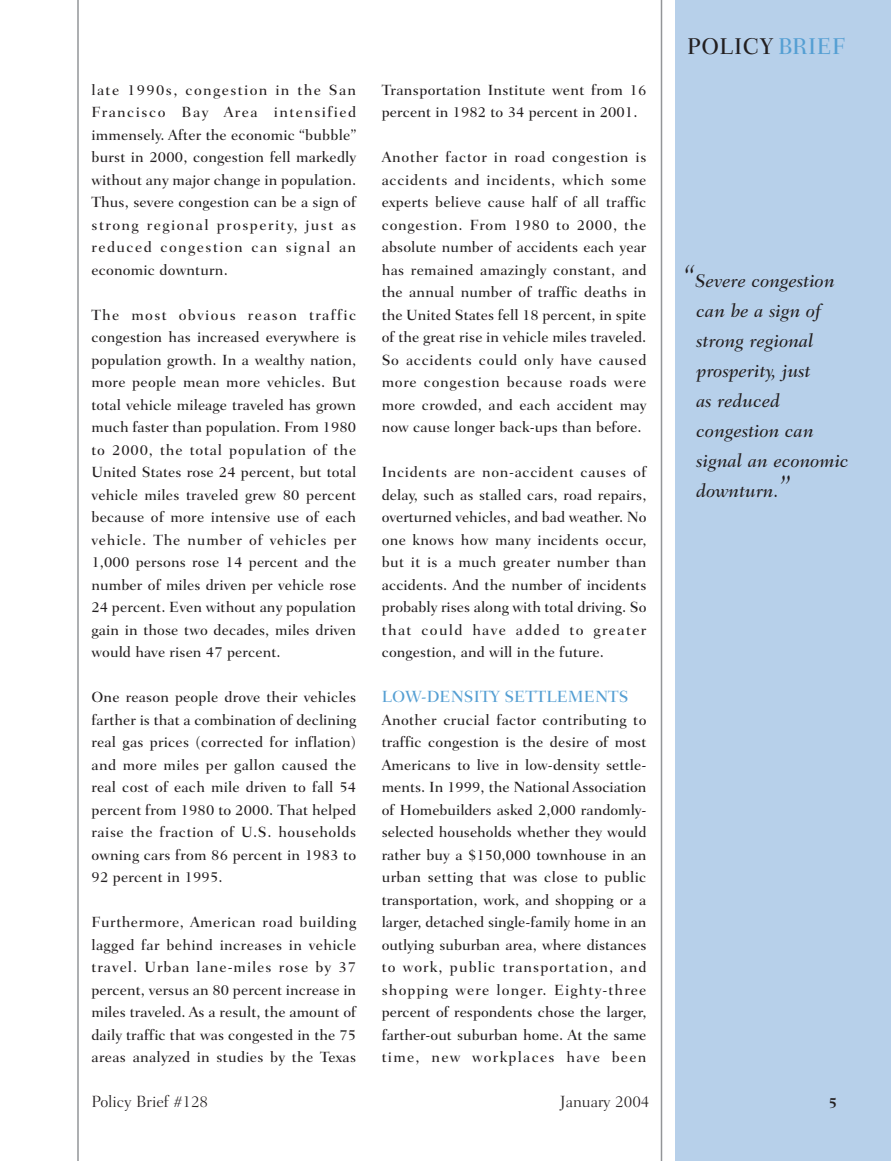
<style>
.page{position:relative;width:891px;height:1161px;background:#fff}
.page>*{position:absolute;margin:0;border:0;box-sizing:border-box;transform-origin:0 0}
.t1{font:500 23.25px "Fairfield LH";letter-spacing:.03em;color:#231f20;scale:.95 1}
.t2{font:italic 500 18.75px/30px "Fairfield LH";color:#231f20}
.t3{font:300 16.5px "Fairfield LH";color:#231f20}
.t4{font:500 16.5px "Fairfield LH";letter-spacing:.005em;color:#559fd3}
.t5{font:500 15px/22.5px "Fairfield LH";letter-spacing:.01em;color:#231f20;text-align:justify}
.t6{font:700 15px "Fairfield LH";color:#231f20}
.s1{color:#559fd3}
.s2{font-size:30px}
</style>
<div class="page">
<div style="left:675px;top:0;width:216px;height:1161px;background:#b7d0ea"></div>
<hr style="left:77px;top:0;width:2px;height:1161px;background:#939598">
<hr style="left:661px;top:0;width:1px;height:1161px;background:#939598">
<p class="t5" style="left:92px;top:80px;width:266px">late 1990s, congestion in the San Francisco Bay Area intensified immensely. After the economic “bubble” burst in 2000, congestion fell markedly without any major change in population.<br>Thus, severe congestion can be a sign of strong regional prosperity, just as reduced congestion can signal an economic downturn.</p>
<p class="t5" style="left:92px;top:305px;width:266px">The most obvious reason traffic congestion has increased everywhere is population growth. In a wealthy nation, more people mean more vehicles. But total vehicle mileage traveled has grown much faster than population. From 1980 to 2000, the total population of the United States rose 24 percent, but total vehicle miles traveled grew 80 percent because of more intensive use of each vehicle. The number of vehicles per 1,000 persons rose 14 percent and the number of miles driven per vehicle rose 24 percent. Even without any population gain in those two decades, miles driven would have risen 47 percent.</p>
<p class="t5" style="left:92px;top:687px;width:266px">One reason people drove their vehicles farther is that a combination of declining real gas prices (corrected for inflation) and more miles per gallon caused the real cost of each mile driven to fall 54 percent from 1980 to 2000. That helped raise the fraction of U.S. households owning cars from 86 percent in 1983 to 92 percent in 1995.</p>
<p class="t5" style="left:92px;top:912px;width:266px">Furthermore, American road building lagged far behind increases in vehicle travel. Urban lane-miles rose by 37 percent, versus an 80 percent increase in miles traveled. As a result, the amount of daily traffic that was congested in the 75 areas analyzed in studies by the Texas</p>
<p class="t5" style="left:382px;top:80px;width:266px">Transportation Institute went from 16 percent in 1982 to 34 percent in 2001.</p>
<p class="t5" style="left:382px;top:147px;width:266px">Another factor in road congestion is accidents and incidents, which some experts believe cause half of all traffic congestion. From 1980 to 2000, the absolute number of accidents each year has remained amazingly constant, and the annual number of traffic deaths in the United States fell 18 percent, in spite of the great rise in vehicle miles traveled.<br>So accidents could only have caused more congestion because roads were more crowded, and each accident may now cause longer back-ups than before.</p>
<p class="t5" style="left:382px;top:462px;width:266px">Incidents are non-accident causes of delay, such as stalled cars, road repairs, overturned vehicles, and bad weather. No one knows how many incidents occur, but it is a much greater number than accidents. And the number of incidents probably rises along with total driving. So that could have added to greater congestion, and will in the future.</p>
<p class="t4" style="left:382px;top:690px;width:248px">LOW-DENSITY SETTLEMENTS</p>
<p class="t5" style="left:382px;top:710px;width:266px">Another crucial factor contributing to traffic congestion is the desire of most Americans to live in low-density settle&shy;ments. In 1999, the National Association of Homebuilders asked 2,000 randomly&shy;selected households whether they would rather buy a $150,000 townhouse in an urban setting that was close to public transportation, work, and shopping or a larger, detached single-family home in an outlying suburban area, where distances to work, public transportation, and shopping were longer. Eighty-three percent of respondents chose the larger, farther-out suburban home. At the same time, new workplaces have been</p>
<h1 class="t1" style="left:687px;top:36px;width:168px">POLICY <span class="s1">BRIEF</span></h1>
<p class="t2" style="left:697px;top:268px;width:154px;text-indent:-13px"><span class="s2">“</span>Severe congestion can be a sign of strong regional prosperity, just<br>as reduced congestion can signal an economic downturn.<span class="s2">”</span></p>
<p class="t3" style="left:92px;top:1095px;width:118px">Policy Brief #128</p>
<p class="t3" style="left:560px;top:1095px;width:91px">January 2004</p>
<p class="t6" style="left:828px;top:1096px;width:10px">5</p>
</div>
